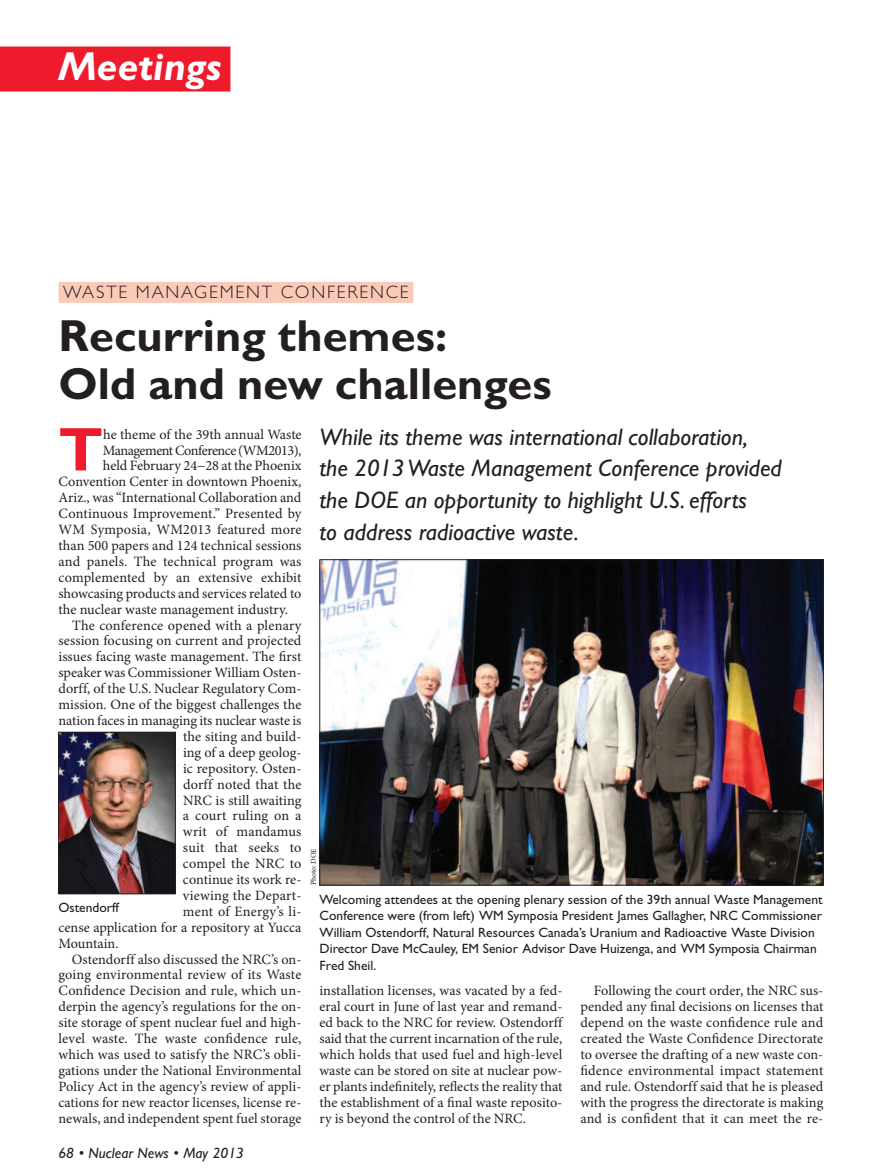
<style>
.page{position:relative;width:891px;height:1175px;background:#fff}
.page>*{position:absolute;margin:0;border:0;box-sizing:border-box;transform-origin:0 0}
.t1{font:700 61.95px "Gill Sans";color:#ee1b2c}
.t2{font:700 45px/48px "Gill Sans";color:#231f20}
.t3{font:italic 700 40.5px "Gill Sans";color:#fff}
.t4{font:italic 24px/31.8px "Gill Sans";color:#231f20}
.t5{font:300 18px "Gill Sans";letter-spacing:.1em;color:#231f20}
.t6{font:italic 15px "Gill Sans";color:#231f20}
.t7{font:14.25px/15.9px "Minion Pro";letter-spacing:.005em;color:#231f20;text-align:justify}
.t8{font:14.25px "Minion Pro";letter-spacing:-.035em;color:#231f20}
.t9{font:13.5px/16.5px "Gill Sans";color:#231f20}
.t10{font:7.5px "Minion Pro";letter-spacing:-.01em;color:#231f20}
</style>
<div class="page">
<div style="left:0;top:46px;width:230px;height:46px;background:#ee1b2c"></div>
<img style="left:60px;top:734px;width:114px;height:158px">
<div style="left:58px;top:732px;width:118px;height:162px;border:1px solid #231f20"></div>
<div style="left:58px;top:282px;width:355px;height:21px;background:#fbc9b7"></div>
<img style="left:322px;top:561px;width:500px;height:322px">
<div style="left:320px;top:559px;width:504px;height:326px;border:1px solid #231f20"></div>
<h3 class="t3" style="left:58px;top:51px;width:164px">Meetings</h3>
<p class="t5" style="left:63px;top:285px;width:347px">WASTE MANAGEMENT CONFERENCE</p>
<h2 class="t2" style="left:58px;top:316px;width:495px">Recurring themes:<br>Old and new challenges</h2>
<h1 class="t1" style="left:58px;top:426px;width:46px">T</h1>
<p class="t7" style="left:103px;top:427px;width:200px">he theme of the 39th annual Waste</p>
<p class="t8" style="left:103px;top:444px;width:200px">Management conference (WM2013),</p>
<p class="t7" style="left:103px;top:459px;width:200px">held february 24−28 at the Phoenix</p>
<p class="t7" style="left:59px;top:475px;width:245px">convention center in downtown Phoenix,</p>
<p class="t7" style="left:59px;top:491px;width:245px">Ariz., was “international collaboration and</p>
<p class="t7" style="left:59px;top:507px;width:245px">continuous improvement.” Presented by</p>
<p class="t7" style="left:59px;top:523px;width:245px">WM Symposia, WM2013 featured more</p>
<p class="t7" style="left:59px;top:539px;width:245px">than 500 papers and 124 technical sessions</p>
<p class="t7" style="left:59px;top:554px;width:245px">and panels. the technical program was</p>
<p class="t7" style="left:59px;top:570px;width:245px">complemented by an extensive exhibit</p>
<p class="t7" style="left:59px;top:586px;width:244px">showcasing products and services related to</p>
<p class="t7" style="left:59px;top:602px;width:231px">the nuclear waste management industry.</p>
<p class="t7" style="left:72px;top:618px;width:231px">the conference opened with a plenary</p>
<p class="t7" style="left:59px;top:634px;width:244px">session focusing on current and projected</p>
<p class="t7" style="left:59px;top:650px;width:245px">issues facing waste management. the first</p>
<p class="t7" style="left:59px;top:666px;width:245px">speaker was commissioner William Osten-</p>
<p class="t7" style="left:59px;top:682px;width:245px">dorff, ofthe U.S. nuclear Regulatory com-</p>
<p class="t7" style="left:59px;top:698px;width:244px">mission. One of the biggest challenges the</p>
<p class="t7" style="left:59px;top:713px;width:245px">nation faces in managing its nuclear waste is</p>
<p class="t7" style="left:183px;top:729px;width:120px">the siting and build-</p>
<p class="t7" style="left:183px;top:745px;width:120px">ing of a deep geolog-</p>
<p class="t7" style="left:183px;top:761px;width:120px">ic repository. Osten-</p>
<p class="t7" style="left:183px;top:777px;width:120px">dorff noted that the</p>
<p class="t7" style="left:183px;top:793px;width:120px">nRc is still awaiting</p>
<p class="t7" style="left:183px;top:809px;width:120px">a court ruling on a</p>
<p class="t7" style="left:183px;top:825px;width:120px">writ of mandamus</p>
<p class="t7" style="left:183px;top:841px;width:120px">suit that seeks to</p>
<p class="t7" style="left:183px;top:857px;width:120px">compel the nRc to</p>
<p class="t7" style="left:183px;top:872px;width:120px">continue its work re-</p>
<p class="t7" style="left:183px;top:888px;width:120px">viewing the Depart-</p>
<p class="t7" style="left:183px;top:904px;width:120px">ment of Energy’s li-</p>
<p class="t7" style="left:58px;top:920px;width:244px">cense application for a repository at yucca</p>
<p class="t7" style="left:58px;top:936px;width:62px">Mountain.</p>
<p class="t7" style="left:72px;top:952px;width:231px">Ostendorff also discussed the nRc’s on-</p>
<p class="t7" style="left:58px;top:968px;width:244px">going environmental review of its Waste</p>
<p class="t7" style="left:58px;top:984px;width:244px">confidence Decision and rule, which un-</p>
<p class="t7" style="left:58px;top:1000px;width:244px">derpin the agency’s regulations for the on-</p>
<p class="t7" style="left:58px;top:1016px;width:244px">site storage of spent nuclear fuel and high-</p>
<p class="t7" style="left:58px;top:1031px;width:244px">level waste. the waste confidence rule,</p>
<p class="t7" style="left:58px;top:1047px;width:244px">which was used to satisfy the nRc’s obli-</p>
<p class="t7" style="left:58px;top:1063px;width:244px">gations under the national Environmental</p>
<p class="t7" style="left:58px;top:1079px;width:245px">Policy Act in the agency’s review of appli-</p>
<p class="t7" style="left:58px;top:1095px;width:245px">cations for new reactor licenses, license re-</p>
<p class="t7" style="left:58px;top:1111px;width:244px">newals, and independent spent fuel storage</p>
<p class="t9" style="left:58px;top:900px;width:62px">Ostendorff</p>
<p class="t6" style="left:58px;top:1147px;width:187px">68 • Nuclear News • May 2013</p>
<h3 class="t4" style="left:319px;top:423px;width:464px">While its theme was international collaboration, the 2013Waste Management Conference provided the DOE an opportunity to highlight U.S. efforts<br>to address radioactive waste.</h3>
<p class="t10" style="left:311px;top:885px;width:38px;rotate:-90deg">Photo: DOE</p>
<p class="t9" style="left:320px;top:892px;width:505px">Welcoming attendees at the opening plenary session of the 39th annual Waste Management Conference were (from left) WM Symposia President James Gallagher, NRC Commissioner William Ostendorff, Natural Resources Canada’s Uranium and Radioactive Waste Division Director Dave McCauley, EM Senior Advisor Dave Huizenga, and WM Symposia Chairman Fred Sheil.</p>
<p class="t7" style="left:319px;top:984px;width:246px">installation licenses, was vacated by a fed&shy;eral court in June of last year and remand&shy;ed back to the nRc for review. Ostendorff said that the current incarnation ofthe rule, which holds that used fuel and high-level waste can be stored on site at nuclear pow&shy;er plants indefinitely, reflects the reality that the establishment of a final waste reposito&shy;ry is beyond the control of the nRc.</p>
<p class="t7" style="left:580px;top:984px;width:245px;text-indent:14px">following the court order, the nRc sus&shy;pended any final decisions on licenses that depend on the waste confidence rule and created the Waste confidence Directorate to oversee the drafting of a new waste con&shy;fidence environmental impact statement and rule. Ostendorff said that he is pleased with the progress the directorate is making and is confident that it can meet the re-</p>
</div>
